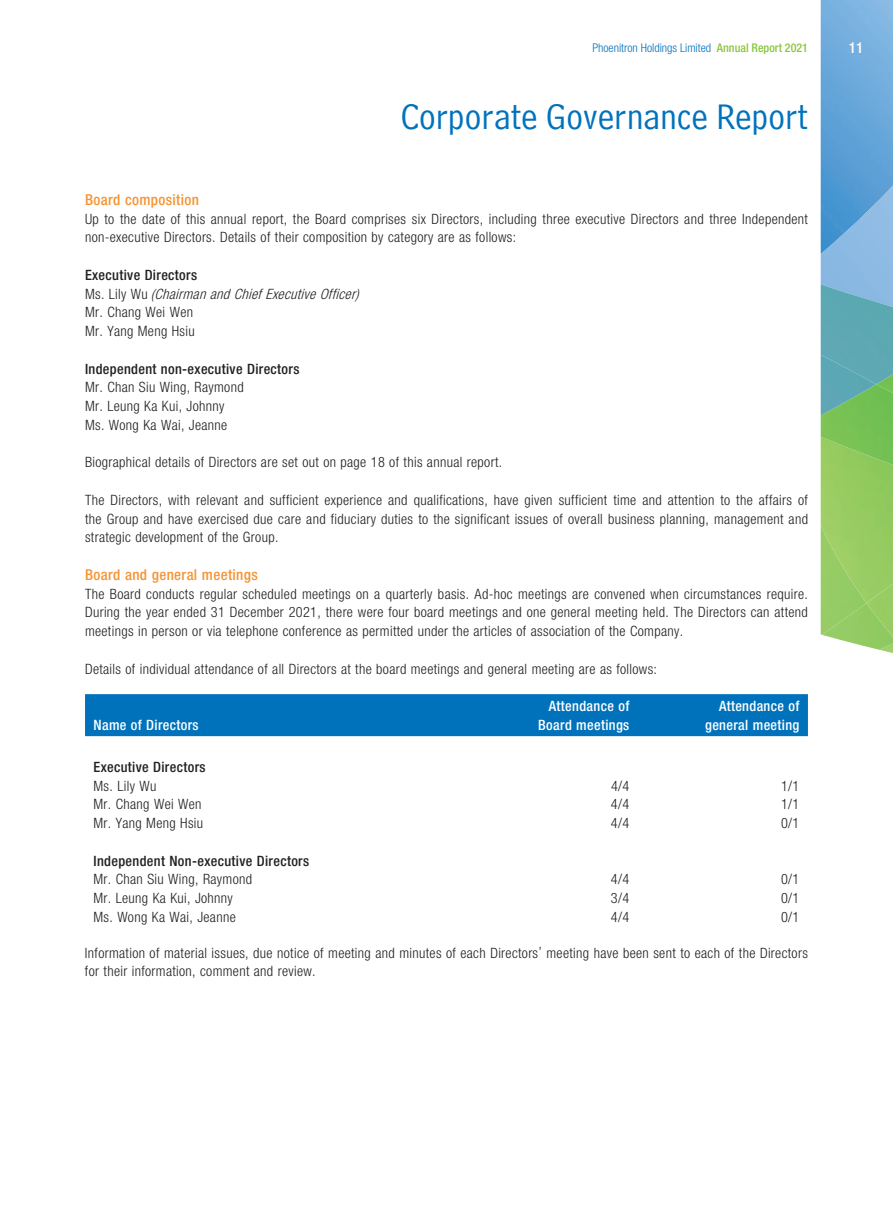
<style>
.page{position:relative;width:893px;height:1212px;background:#fff}
.page>*{position:absolute;margin:0;border:0;box-sizing:border-box;transform-origin:0 0}
.t1{font:37.5px "Bell Centennial Std Address";color:#0072bc}
.t2{font:500 condensed 15px "Helvetica Neue LT Std";letter-spacing:.025em;color:#f79332}
.t3{font:500 condensed 15px "Helvetica Neue LT Std";color:#fff}
.t4{font:300 condensed 14.25px/18.8px "Helvetica Neue LT Std";letter-spacing:.025em;color:#231f20}
.t5{font:500 condensed 14.25px "Helvetica Neue LT Std";letter-spacing:.025em;color:#231f20}
.t6{font:500 condensed 14.25px/18.8px "Helvetica Neue LT Std";letter-spacing:.025em;color:#fff;text-align:right}
.t7{font:300 condensed 12px "Helvetica Neue LT Std";color:#0072bc}
.s1{font-weight:500;color:#8bc63e}
.s2{font-weight:500}
.s3{font-style:italic}
</style>
<div class="page">
<img style="left:881px;top:650px;width:12px;height:3px">
<img style="left:821px;top:473px;width:72px;height:177px">
<div style="left:821px;top:525px;width:45px;height:110px;background:#98cc65"></div>
<img style="left:866px;top:603px;width:27px;height:38px">
<img style="left:866px;top:568px;width:27px;height:35px">
<img style="left:821px;top:292px;width:72px;height:181px">
<img style="left:876px;top:361px;width:17px;height:23px">
<img style="left:842px;top:254px;width:51px;height:54px">
<img style="left:821px;top:254px;width:23px;height:38px">
<img style="left:821px;top:355px;width:55px;height:60px">
<img style="left:821px;top:0;width:72px;height:254px">
<div style="left:85px;top:694px;width:723px;height:42px;background:#0072bc"></div>
<p class="t7" style="left:592px;top:41px;width:217px">Phoenitron Holdings Limited <span class="s1">Annual Report 2021</span></p>
<p class="t3" style="left:849px;top:38px;width:16px">11</p>
<h1 class="t1" style="left:401px;top:95px;width:409px">Corporate Governance Report</h1>
<p class="t2" style="left:85px;top:190px;width:115px">Board composition</p>
<p class="t4" style="left:85px;top:209px;width:724px">Up to the date of this annual report, the Board comprises six Directors, including three executive Directors and three Independent non-executive Directors. Details of their composition by category are as follows:</p>
<p class="t4" style="left:85px;top:265px;width:276px"><span class="s2">Executive Directors<br></span>M s . L i l y W u <span class="s3">(ChairmanandChiefExecutiveOfficer)<br></span>Mr. Chang Wei Wen<br>Mr. Yang Meng Hsiu</p>
<p class="t5" style="left:85px;top:360px;width:216px">Independent non-executive Directors</p>
<p class="t4" style="left:85px;top:378px;width:160px">Mr. Chan Siu Wing, Raymond<br>Mr. Leung Ka Kui, Johnny<br>Ms. Wong Ka Wai, Jeanne</p>
<p class="t4" style="left:85px;top:453px;width:419px">Biographical details of Directors are set out on page 18 of this annual report.</p>
<p class="t4" style="left:85px;top:490px;width:724px;text-align:justify">The Directors, with relevant and sufficient experience and qualifications, have given sufficient time and attention to the affairs of the Group and have exercised due care and fiduciary duties to the significant issues of overall business planning, management and strategic development of the Group.</p>
<p class="t2" style="left:85px;top:565px;width:174px">Board and general meetings</p>
<p class="t4" style="left:85px;top:584px;width:724px;text-align:justify">The Board conducts regular scheduled meetings on a quarterly basis. Ad-hoc meetings are convened when circumstances require.<br>During the year ended 31 December 2021, there were four board meetings and one general meeting held. The Directors can attend meetings in person or via telephone conference as permitted under the articles of association of the Company.</p>
<p class="t4" style="left:85px;top:659px;width:573px">Details of individual attendance of all Directors at the board meetings and general meeting are as follows:</p>
<p class="t6" style="left:94px;top:715px;width:107px">Name of Directors</p>
<p class="t6" style="left:538px;top:696px;width:93px">Attendance of<br>Board meetings</p>
<p class="t6" style="left:705px;top:696px;width:96px">Attendance of general meeting</p>
<p class="t5" style="left:94px;top:758px;width:114px">Executive Directors</p>
<p class="t4" style="left:94px;top:776px;width:64px">Ms. Lily Wu</p>
<p class="t4" style="left:611px;top:776px;width:20px">4/4</p>
<p class="t4" style="left:781px;top:776px;width:20px">1/1</p>
<p class="t4" style="left:94px;top:795px;width:110px">Mr. Chang Wei Wen</p>
<p class="t4" style="left:611px;top:795px;width:20px">4/4</p>
<p class="t4" style="left:781px;top:795px;width:20px">1/1</p>
<p class="t4" style="left:94px;top:813px;width:111px">Mr. Yang Meng Hsiu</p>
<p class="t4" style="left:611px;top:813px;width:20px">4/4</p>
<p class="t4" style="left:781px;top:813px;width:20px">0/1</p>
<p class="t5" style="left:93px;top:852px;width:217px">Independent Non-executive Directors</p>
<p class="t4" style="left:93px;top:870px;width:160px">Mr. Chan Siu Wing, Raymond</p>
<p class="t4" style="left:611px;top:870px;width:20px">4/4</p>
<p class="t4" style="left:781px;top:870px;width:20px">0/1</p>
<p class="t4" style="left:93px;top:888px;width:141px">Mr. Leung Ka Kui, Johnny</p>
<p class="t4" style="left:611px;top:888px;width:20px">3/4</p>
<p class="t4" style="left:781px;top:888px;width:20px">0/1</p>
<p class="t4" style="left:93px;top:907px;width:144px">Ms. Wong Ka Wai, Jeanne</p>
<p class="t4" style="left:611px;top:907px;width:20px">4/4</p>
<p class="t4" style="left:781px;top:907px;width:20px">0/1</p>
<p class="t4" style="left:85px;top:943px;width:724px">Information of material issues, due notice of meeting and minutes of each Directors’ meeting have been sent to each of the Directors for their information, comment and review.</p>
</div>
